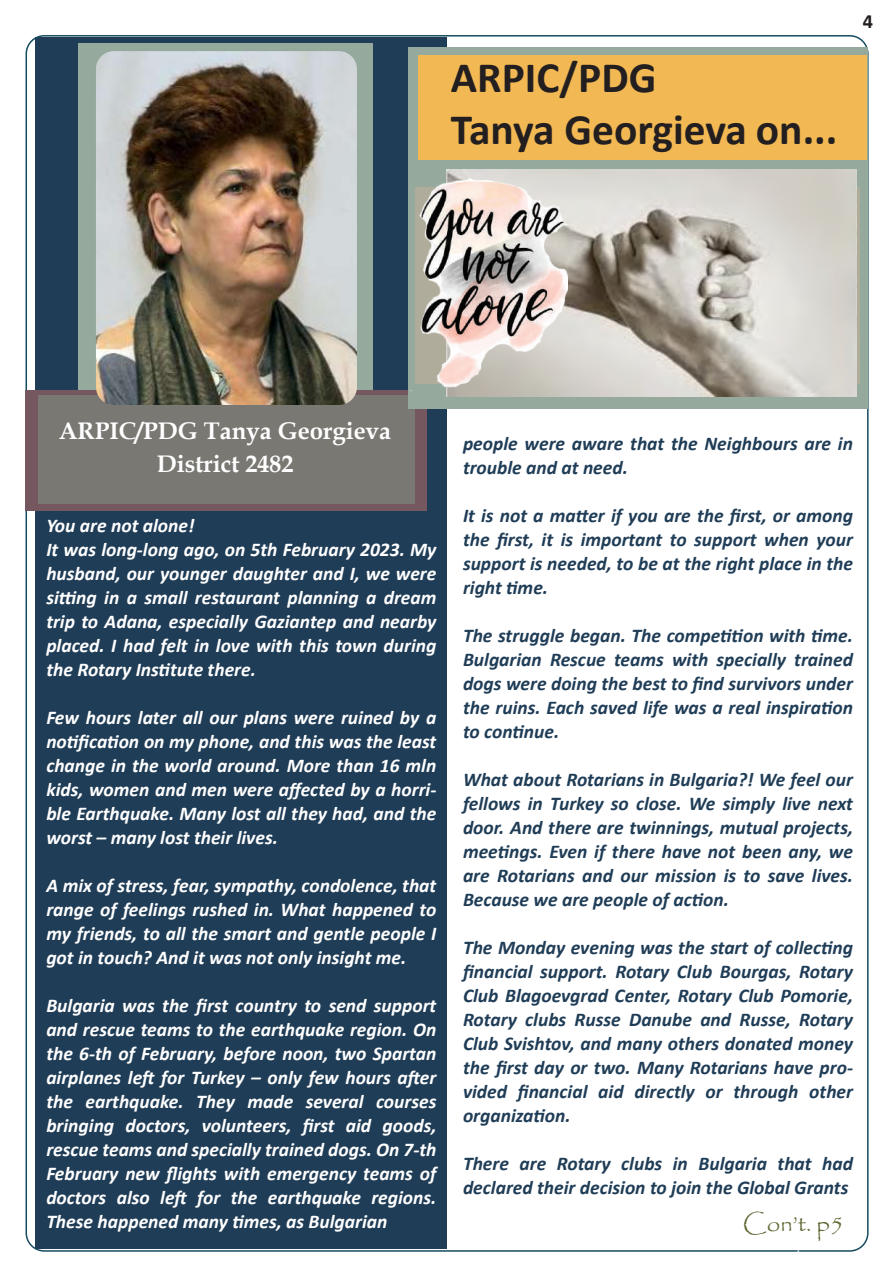
<style>
.page{position:relative;width:893px;height:1263px;background:#fff}
.page>*{position:absolute;margin:0;border:0;box-sizing:border-box;transform-origin:0 0}
.t1{font:700 43.5px/52.2px "Calibri";color:#231f20}
.t2{font:700 24px/33px "Book Antiqua";color:#fff;text-align:center}
.t3{font:24px "Papyrus";color:#57632b}
.t4{font:700 20.25px "Calibri";color:#231f20}
.t5{font:italic 700 19.5px/24px "Calibri";color:#fff;text-align:justify}
.t6{font:italic 700 19.5px/24px "Calibri";color:#203d57;text-align:justify}
</style>
<div class="page">
<div style="left:36px;top:37px;width:411px;height:1211px;background:#203d57"></div>
<div style="left:79px;top:43px;width:294px;height:378px;background:#95a99d"></div>
<div style="left:25px;top:390px;width:402px;height:121px;background:#75585f"></div>
<div style="left:38px;top:395px;width:377px;height:108px;background:#7a7873"></div>
<div style="left:408px;top:47px;width:459px;height:362px;background:#95a99d"></div>
<div style="left:419px;top:55px;width:448px;height:105px;background:#f2b853"></div>
<img style="left:446px;top:170px;width:410px;height:226px">
<img style="left:410px;top:176px;width:158px;height:215px">
<img style="left:96px;top:51px;width:261px;height:354px">
<h1 class="t1" style="left:451px;top:51px;width:388px">ARPIC/PDG<br>Tanya Georgieva on...</h1>
<p class="t4" style="left:863px;top:7px;width:12px">4</p>
<p class="t2" style="left:59px;top:414px;width:334px">ARPIC/PDG Tanya Georgieva<br>District 2482</p>
<p class="t5" style="left:46px;top:513px;width:392px;text-align:left">You are not alone!<br>It was long-long ago, on 5th February 2023. My husband, our younger daughter and I, we were sitting in a small restaurant planning a dream trip to Adana, especially Gaziantep and nearby placed. I had felt in love with this town during the Rotary Institute there.</p>
<p class="t5" style="left:46px;top:705px;width:392px">Few hours later all our plans were ruined by a notification on my phone, and this was the least change in the world around. More than 16 mln kids, women and men were affected by a horri&shy;ble Earthquake. Many lost all they had, and the worst – many lost their lives.</p>
<p class="t5" style="left:46px;top:873px;width:392px">A mix of stress, fear, sympathy, condolence, that range of feelings rushed in. What happened to my friends, to all the smart and gentle people I got in touch? And it was not only insight me.</p>
<p class="t5" style="left:46px;top:993px;width:392px">Bulgaria was the first country to send support and rescue teams to the earthquake region. On the 6-th of February, before noon, two Spartan airplanes left for Turkey – only few hours after the earthquake. They made several courses bringing doctors, volunteers, first aid goods, rescue teams and specially trained dogs. On 7-th February new flights with emergency teams of doctors also left for the earthquake regions.<br>These happened many times, as Bulgarian</p>
<p class="t6" style="left:463px;top:431px;width:392px">people were aware that the Neighbours are in trouble and at need.</p>
<p class="t6" style="left:463px;top:503px;width:392px">It is not a matter if you are the first, or among the first, it is important to support when your support is needed, to be at the right place in the right time.</p>
<p class="t6" style="left:463px;top:623px;width:392px">The struggle began. The competition with time.<br>Bulgarian Rescue teams with specially trained dogs were doing the best to find survivors under the ruins. Each saved life was a real inspiration to continue.</p>
<p class="t6" style="left:463px;top:767px;width:392px">What about Rotarians in Bulgaria?! We feel our fellows in Turkey so close. We simply live next door. And there are twinnings, mutual projects, meetings. Even if there have not been any, we are Rotarians and our mission is to save lives.<br>Because we are people of action.</p>
<p class="t6" style="left:463px;top:935px;width:392px">The Monday evening was the start of collecting financial support. Rotary Club Bourgas, Rotary Club Blagoevgrad Center, Rotary Club Pomorie, Rotary clubs Russe Danube and Russe, Rotary Club Svishtov, and many others donated money the first day or two. Many Rotarians have pro&shy;vided financial aid directly or through other organization.</p>
<p class="t6" style="left:463px;top:1151px;width:392px">There are Rotary clubs in Bulgaria that had declared their decision to join the Global Grants</p>
<p class="t3" style="left:743px;top:1208px;width:103px">Con’t. p5</p>
</div>
